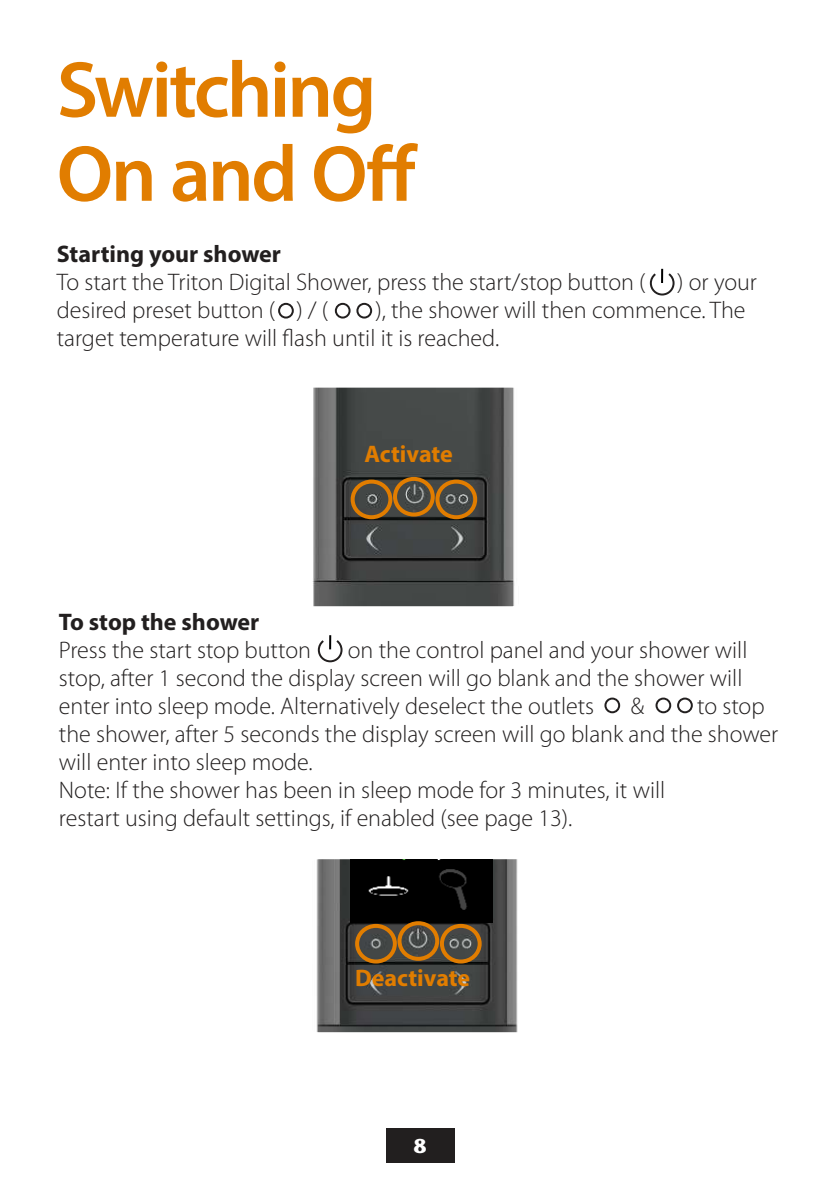
<style>
.page{position:relative;width:840px;height:1191px;background:#fff}
.page>*{position:absolute;margin:0;border:0;box-sizing:border-box;transform-origin:0 0}
.t1{font:600 80px/84px "Myriad Pro";letter-spacing:-.035em;color:#e17d00}
.t2{font:300 24px/28px "Myriad Pro";color:#221f1f}
.t3{font:700 24px "Myriad Pro";color:#221f1f}
.t4{font:700 24px "Myriad Pro";color:#e17d00}
.t5{font:700 20px "Stone Sans Std";color:#fff}
</style>
<div class="page">
<div style="left:386px;top:1128px;width:68px;height:34px;background:#221f1f"></div>
<img style="left:312px;top:387px;width:203px;height:219px">
<img style="left:316px;top:859px;width:202px;height:173px">
<img style="left:350px;top:859px;width:142px;height:63px">
<div style="left:350px;top:479px;width:42px;height:40px;border:4px solid #e17d00;border-radius:50%"></div>
<div style="left:435px;top:479px;width:42px;height:40px;border:4px solid #e17d00;border-radius:50%"></div>
<div style="left:393px;top:477px;width:41px;height:39px;border:4px solid #e17d00;border-radius:50%"></div>
<div style="left:355px;top:924px;width:41px;height:39px;border:4px solid #e17d00;border-radius:50%"></div>
<div style="left:439px;top:924px;width:42px;height:39px;border:4px solid #e17d00;border-radius:50%"></div>
<div style="left:397px;top:921px;width:42px;height:39px;border:4px solid #e17d00;border-radius:50%"></div>
<svg style="left:649px;top:269px;width:26px;height:27px"></svg>
<svg style="left:317px;top:635px;width:26px;height:28px"></svg>
<svg style="left:655px;top:697px;width:37px;height:16px"></svg>
<svg style="left:604px;top:697px;width:15px;height:16px"></svg>
<svg style="left:278px;top:303px;width:15px;height:15px"></svg>
<svg style="left:334px;top:303px;width:16px;height:15px"></svg>
<svg style="left:356px;top:303px;width:16px;height:15px"></svg>
<h1 class="t1" style="left:57px;top:55px;width:362px">Switching<br>On and Off</h1>
<p class="t3" style="left:57px;top:244px;width:226px">Starting your shower</p>
<p class="t2" style="left:57px;top:270px;width:590px">To start the Triton Digital Shower, press the start/stop button (</p>
<p class="t2" style="left:676px;top:270px;width:81px">) or your</p>
<p class="t2" style="left:57px;top:298px;width:273px">desired preset button ( ) / (</p>
<p class="t2" style="left:57px;top:298px;width:690px;text-indent:318px">), the shower will then commence. The target temperature will flash until it is reached.</p>
<p class="t4" style="left:364px;top:444px;width:90px">Activate</p>
<p class="t3" style="left:59px;top:612px;width:202px">To stop the shower</p>
<p class="t2" style="left:59px;top:638px;width:253px">Press the start stop button</p>
<p class="t2" style="left:59px;top:638px;width:689px;text-indent:289px">on the control panel and your shower will stop, after 1 second the display screen will go blank and the shower will enter into sleep mode. Alternatively deselect the outlets</p>
<p class="t2" style="left:630px;top:694px;width:15px">&amp;</p>
<p class="t2" style="left:59px;top:694px;width:720px;text-indent:637px">to stop the shower, after 5 seconds the display screen will go blank and the shower will enter into sleep mode.<br>Note: If the shower has been in sleep mode for 3 minutes, it will<br>restart using default settings, if enabled (see page 13).</p>
<p class="t4" style="left:355px;top:968px;width:117px">Deactivate</p>
<p class="t5" style="left:413px;top:1134px;width:14px">8</p>
</div>
